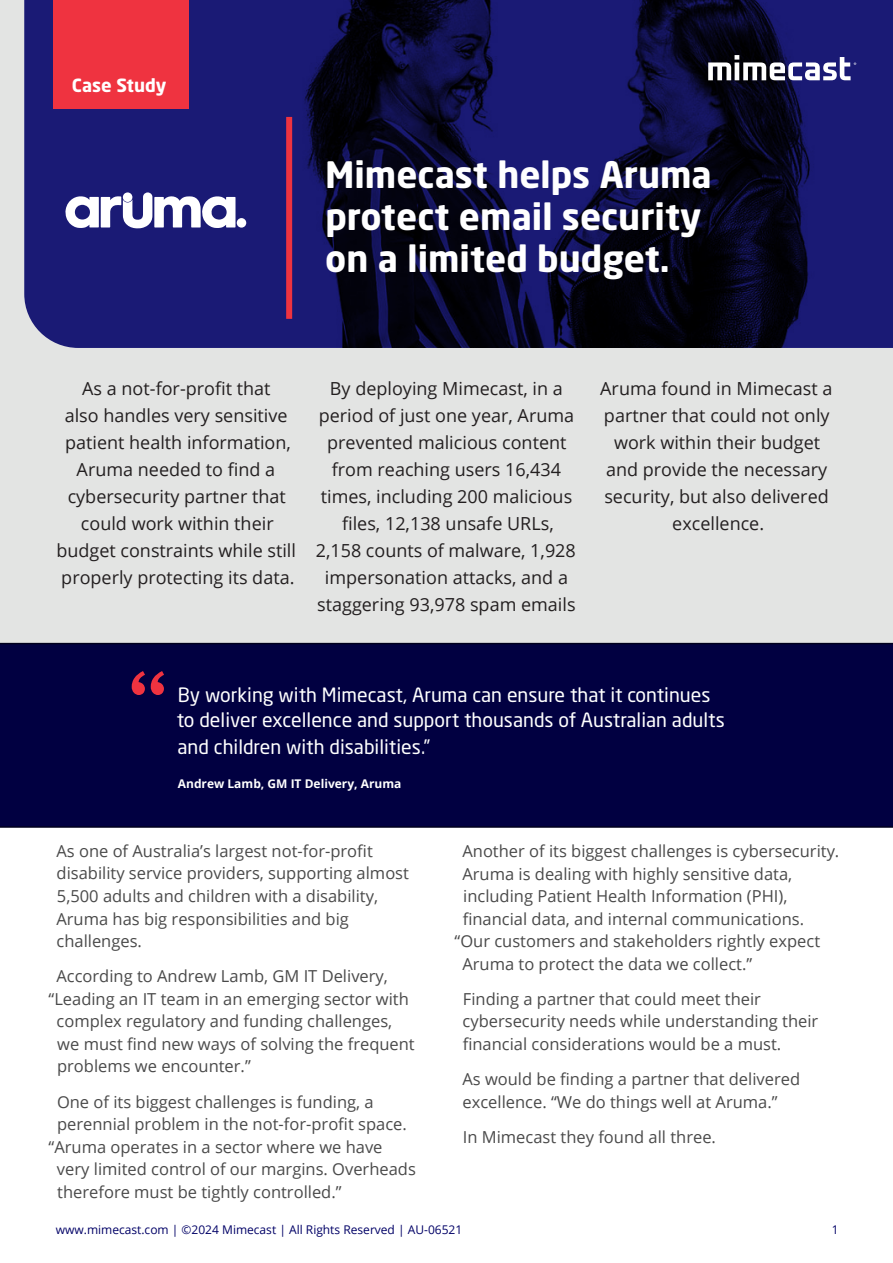
<style>
.page{position:relative;width:893px;height:1263px;background:#fff}
.page>*{position:absolute;margin:0;border:0;box-sizing:border-box;transform-origin:0 0}
.t1{font:106.5px "Andale Mono";color:#ef3340}
.t2{font:700 36px/42px "Neo Sans W1 G";color:#fff}
.t3{font:19.5px/26.2px "Neo Sans W1 G";color:#fff}
.t4{font:18px/27px "Open Sans";color:#231f20;text-align:center}
.t5{font:700 18px "Neo Sans W1 G";color:#fff}
.t6{font:16.5px/22.5px "Open Sans";color:#4a4a4a}
.t7{font:12px "Open Sans";color:#006}
.t8{font:700 12px "Open Sans";color:#fff}
</style>
<div class="page">
<div style="left:0;top:0;width:893px;height:675px;background:#e3e4e3"></div>
<svg style="left:24px;top:0;width:869px;height:348px;background:#11114e"></svg>
<div style="left:53px;top:0;width:135px;height:109px;background:#ef3340"></div>
<svg style="left:708px;top:55px;width:148px;height:25px;background:#70708e"></svg>
<div style="left:286px;top:117px;width:6px;height:202px;background:#ef3340"></div>
<div style="left:0;top:643px;width:893px;height:185px;background:#010041"></div>
<div style="left:237px;top:218px;width:9px;height:10px;background:#fff;border-radius:50%"></div>
<svg style="left:65px;top:192px;width:171px;height:36px;background:#9e9ec4"></svg>
<p class="t5" style="left:72px;top:73px;width:96px">Case Study</p>
<h2 class="t2" style="left:325px;top:153px;width:388px">Mimecast helps Aruma protect email security on a limited budget.</h2>
<p class="t4" style="left:56px;top:374px;width:241px">As a not-for-profit that<br>also handles very sensitive patient health information,<br>Aruma needed to find a cybersecurity partner that could work within their budget constraints while still properly protecting its data.</p>
<p class="t4" style="left:600px;top:374px;width:234px">Aruma found in Mimecast a partner that could not only work within their budget and provide the necessary security, but also delivered excellence.</p>
<p class="t4" style="left:316px;top:374px;width:262px">By deploying Mimecast, in a period of just one year, Aruma prevented malicious content from reaching users 16,434 times, including 200 malicious files, 12,138 unsafe URLs,<br>2,158 counts of malware, 1,928 impersonation attacks, and a staggering 93,978 spam emails</p>
<h1 class="t1" style="left:116px;top:640px;width:65px">“</h1>
<p class="t3" style="left:177px;top:681px;width:550px">By working with Mimecast, Aruma can ensure that it continues to deliver excellence and support thousands of Australian adults and children with disabilities.”</p>
<p class="t8" style="left:178px;top:775px;width:225px">Andrew Lamb, GM IT Delivery, Aruma</p>
<p class="t6" style="left:56px;top:839px;width:354px">As one of Australia’s largest not-for-profit disability service providers, supporting almost 5,500 adults and children with a disability, Aruma has big responsibilities and big challenges.</p>
<p class="t6" style="left:56px;top:964px;width:333px">According to Andrew Lamb, GM IT Delivery,</p>
<p class="t6" style="left:49px;top:987px;width:362px">“Leading an IT team in an emerging sector with</p>
<p class="t6" style="left:57px;top:1010px;width:337px">complex regulatory and funding challenges,</p>
<p class="t6" style="left:57px;top:1032px;width:359px">we must find new ways of solving the frequent</p>
<p class="t6" style="left:57px;top:1055px;width:195px">problems we encounter.”</p>
<p class="t6" style="left:57px;top:1090px;width:318px">One of its biggest challenges is funding, a</p>
<p class="t6" style="left:57px;top:1112px;width:351px">perennial problem in the not-for-profit space.</p>
<p class="t6" style="left:49px;top:1135px;width:335px">“Aruma operates in a sector where we have</p>
<p class="t6" style="left:57px;top:1157px;width:360px">very limited control of our margins. Overheads</p>
<p class="t6" style="left:57px;top:1180px;width:286px">therefore must be tightly controlled.”</p>
<p class="t6" style="left:462px;top:839px;width:378px">Another of its biggest challenges is cybersecurity.</p>
<p class="t6" style="left:462px;top:862px;width:331px">Aruma is dealing with highly sensitive data,</p>
<p class="t6" style="left:463px;top:884px;width:326px">including Patient Health Information (PHI),</p>
<p class="t6" style="left:463px;top:907px;width:343px">financial data, and internal communications.</p>
<p class="t6" style="left:455px;top:929px;width:367px">“Our customers and stakeholders rightly expect</p>
<p class="t6" style="left:462px;top:952px;width:291px">Aruma to protect the data we collect.”</p>
<p class="t6" style="left:463px;top:987px;width:357px">Finding a partner that could meet their cybersecurity needs while understanding their financial considerations would be a must.</p>
<p class="t6" style="left:462px;top:1067px;width:339px">As would be finding a partner that delivered excellence. “We do things well at Aruma.”</p>
<p class="t6" style="left:463px;top:1125px;width:255px">In Mimecast they found all three.</p>
<p class="t7" style="left:56px;top:1221px;width:408px">www.mimecast.com | ©2024 Mimecast | All Rights Reserved | AU-06521</p>
<p class="t7" style="left:832px;top:1221px;width:8px">1</p>
</div>
